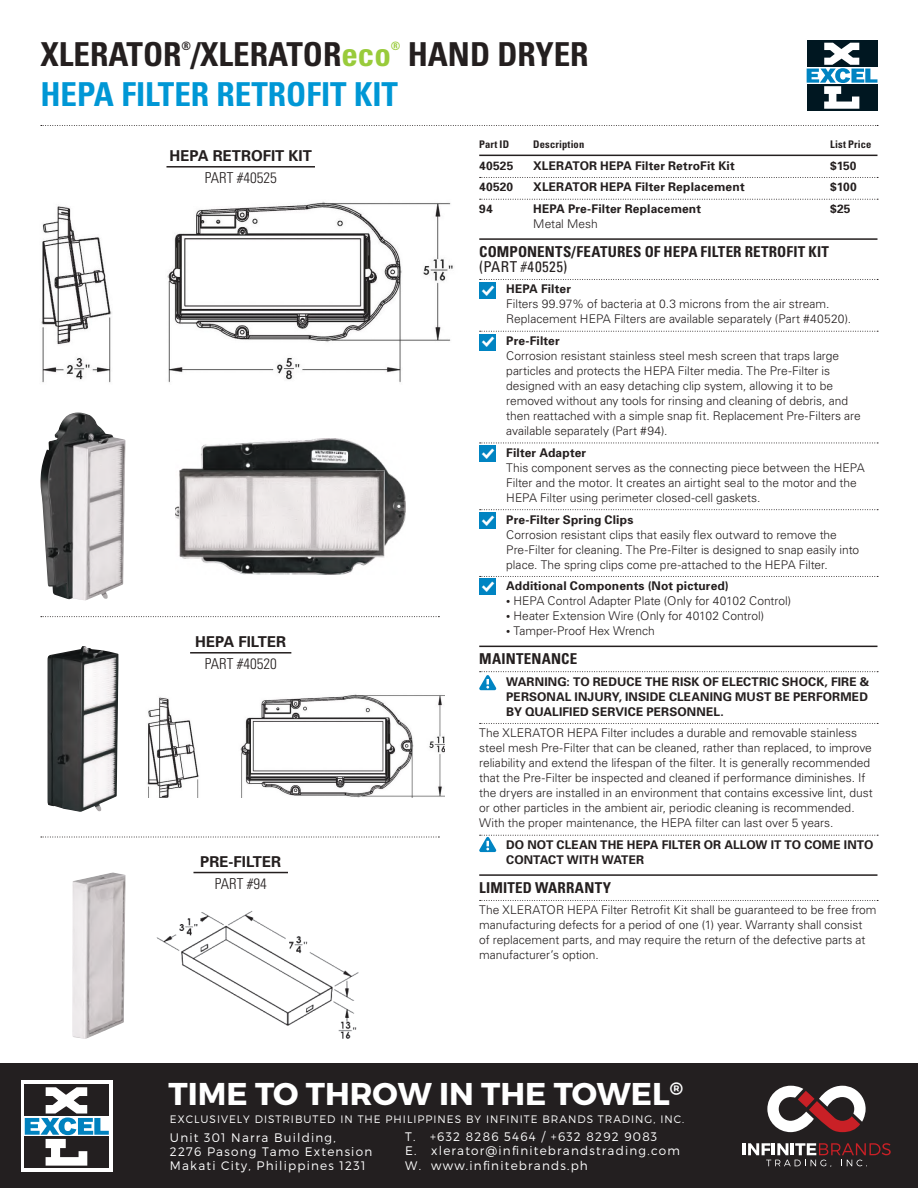
<style>
.page{position:relative;width:918px;height:1188px;background:#fff}
.page>*{position:absolute;margin:0;border:0;box-sizing:border-box;transform-origin:0 0}
.t1{font:700 condensed 45.9px "Univers";letter-spacing:.025em;color:#fff}
.t2{font:700 condensed 33px "Univers";color:#241f1f}
.t3{font:700 condensed 33px "Univers";color:#0097d5}
.t4{font:700 31.5px "Montserrat";color:#fff}
.t5{font:18px "Modern Pictograms";color:#fff}
.t6{font:700 condensed 15px "Univers";letter-spacing:.01em;color:#241f1f}
.t7{font:700 15px "Univers";color:#241f1f}
.t8{font:300 condensed 15px "Univers";color:#241f1f}
.t9{font:condensed 15px "Univers";letter-spacing:.03em;color:#241f1f}
.t10{font:300 condensed 13.5px "Univers";letter-spacing:.47em;color:#fff}
.t11{font:300 12.3px/14.4px "Montserrat";letter-spacing:.1em;color:#fff}
.t12{font:300 12px/15px "Univers";color:#241f1f}
.t13{font:700 12px/15px "Univers";letter-spacing:.01em;color:#241f1f;text-align:justify}
.t14{font:700 condensed 11.55px "Univers";color:#241f1f}
.t15{font:700 condensed 11.55px "Univers";color:#99cb3b}
.t16{font:300 10.8px "Montserrat";letter-spacing:.095em;color:#fff}
.t17{font:700 condensed 10.5px "Univers";letter-spacing:.015em;color:#241f1f}
.s1{color:#99cb3b}
.s2{font-weight:700}
</style>
<div class="page">
<svg style="left:41px;top:125px;width:837px;height:1px"></svg>
<img style="left:41px;top:201px;width:412px;height:182px">
<img style="left:147px;top:694px;width:298px;height:104px">
<img style="left:156px;top:911px;width:203px;height:128px">
<hr style="left:479px;top:155px;width:399px;height:1px;background:#241f1f">
<svg style="left:480px;top:177px;width:398px;height:1px"></svg>
<svg style="left:480px;top:199px;width:398px;height:1px"></svg>
<hr style="left:479px;top:238px;width:399px;height:2px;background:#241f1f">
<svg style="left:480px;top:279px;width:398px;height:1px"></svg>
<svg style="left:480px;top:331px;width:398px;height:1px"></svg>
<svg style="left:480px;top:443px;width:398px;height:1px"></svg>
<svg style="left:480px;top:509px;width:398px;height:1px"></svg>
<svg style="left:480px;top:576px;width:398px;height:1px"></svg>
<hr style="left:479px;top:646px;width:399px;height:1px;background:#241f1f">
<svg style="left:480px;top:723px;width:398px;height:1px"></svg>
<hr style="left:479px;top:874px;width:399px;height:2px;background:#241f1f">
<svg style="left:480px;top:900px;width:398px;height:1px"></svg>
<div style="left:479px;top:283px;width:17px;height:16px;background:#0084c2"></div>
<div style="left:479px;top:334px;width:17px;height:16px;background:#0084c2"></div>
<div style="left:479px;top:446px;width:17px;height:16px;background:#0084c2"></div>
<div style="left:479px;top:512px;width:17px;height:16px;background:#0084c2"></div>
<div style="left:479px;top:579px;width:17px;height:16px;background:#0084c2"></div>
<svg style="left:479px;top:671px;width:399px;height:19px"></svg>
<svg style="left:479px;top:835px;width:399px;height:17px"></svg>
<hr style="left:166px;top:166px;width:149px;height:2px;background:#241f1f">
<img style="left:175px;top:439px;width:230px;height:135px">
<img style="left:40px;top:412px;width:85px;height:188px">
<svg style="left:41px;top:616px;width:398px;height:1px"></svg>
<hr style="left:190px;top:652px;width:101px;height:2px;background:#241f1f">
<img style="left:47px;top:646px;width:71px;height:166px">
<img style="left:72px;top:873px;width:53px;height:166px">
<svg style="left:41px;top:837px;width:398px;height:1px"></svg>
<hr style="left:193px;top:872px;width:95px;height:1px;background:#241f1f">
<div style="left:807px;top:84px;width:71px;height:27px;background:#001721"></div>
<div style="left:807px;top:40px;width:71px;height:27px;background:#001721"></div>
<svg style="left:807px;top:43px;width:71px;height:66px"></svg>
<div style="left:0;top:1064px;width:918px;height:124px;background:#231f20"></div>
<svg style="left:743px;top:1086px;width:148px;height:80px"></svg>
<div style="left:21px;top:1081px;width:92px;height:91px;background:linear-gradient(to right,#fff,#fff)"></div>
<div style="left:25px;top:1136px;width:84px;height:32px;background:#231f20"></div>
<div style="left:25px;top:1085px;width:84px;height:31px;background:#231f20"></div>
<svg style="left:25px;top:1087px;width:84px;height:79px"></svg>
<h2 class="t2" style="left:40px;top:34px;width:352px">XLERATOR /XLERATOR<span class="s1">eco</span></h2>
<p class="t14" style="left:182px;top:39px;width:11px">®</p>
<p class="t15" style="left:391px;top:39px;width:11px">®</p>
<h2 class="t2" style="left:408px;top:34px;width:182px">HAND DRYER</h2>
<h2 class="t3" style="left:40px;top:74px;width:359px">HEPA FILTER RETROFIT KIT</h2>
<p class="t7" style="left:170px;top:146px;width:144px">HEPA RETROFIT KIT</p>
<p class="t8" style="left:205px;top:169px;width:73px">PART #40525</p>
<p class="t7" style="left:195px;top:632px;width:92px">HEPA FILTER</p>
<p class="t8" style="left:205px;top:655px;width:73px">PART #40520</p>
<p class="t7" style="left:200px;top:852px;width:83px">PRE-FILTER</p>
<p class="t8" style="left:215px;top:875px;width:53px">PART #94</p>
<p class="t17" style="left:479px;top:138px;width:31px">Part ID</p>
<p class="t17" style="left:533px;top:138px;width:53px">Description</p>
<p class="t17" style="left:830px;top:138px;width:43px">List Price</p>
<p class="t13" style="left:479px;top:157px;width:36px">40525</p>
<p class="t13" style="left:533px;top:157px;width:203px">XLERATOR HEPA Filter RetroFit Kit</p>
<p class="t13" style="left:830px;top:157px;width:28px">$150</p>
<p class="t13" style="left:479px;top:179px;width:36px">40520</p>
<p class="t13" style="left:533px;top:179px;width:213px">XLERATOR HEPA Filter Replacement</p>
<p class="t13" style="left:830px;top:179px;width:28px">$100</p>
<p class="t13" style="left:479px;top:201px;width:15px">94</p>
<p class="t13" style="left:533px;top:201px;width:169px">HEPA Pre-Filter Replacement</p>
<p class="t13" style="left:830px;top:201px;width:22px">$25</p>
<p class="t12" style="left:533px;top:216px;width:66px">Metal Mesh</p>
<p class="t6" style="left:479px;top:242px;width:351px">COMPONENTS/FEATURES OF HEPA FILTER RETROFIT KIT</p>
<p class="t9" style="left:479px;top:257px;width:90px">(PART #40525)</p>
<p class="t13" style="left:506px;top:281px;width:66px">HEPA Filter</p>
<p class="t12" style="left:506px;top:296px;width:346px">Filters 99.97% of bacteria at 0.3 microns from the air stream.<br>Replacement HEPA Filters are available separately (Part #40520).</p>
<p class="t13" style="left:506px;top:333px;width:55px">Pre-Filter</p>
<p class="t12" style="left:506px;top:348px;width:356px">Corrosion resistant stainless steel mesh screen that traps large particles and protects the HEPA Filter media. The Pre-Filter is designed with an easy detaching clip system, allowing it to be removed without any tools for rinsing and cleaning of debris, and then reattached with a simple snap fit. Replacement Pre-Filters are available separately (Part #94).</p>
<p class="t13" style="left:506px;top:445px;width:82px">Filter Adapter</p>
<p class="t12" style="left:506px;top:460px;width:360px">This component serves as the connecting piece between the HEPA<br>Filter and the motor. It creates an airtight seal to the motor and the<br>HEPA Filter using perimeter closed-cell gaskets.</p>
<p class="t13" style="left:506px;top:511px;width:129px">Pre-Filter Spring Clips</p>
<p class="t12" style="left:506px;top:526px;width:354px">Corrosion resistant clips that easily flex outward to remove the<br>Pre-Filter for cleaning. The Pre-Filter is designed to snap easily into place. The spring clips come pre-attached to the HEPA Filter.</p>
<p class="t13" style="left:506px;top:578px;width:224px">Additional Components (Not pictured)</p>
<p class="t12" style="left:506px;top:593px;width:286px"><span class="s2">•</span> HEPA Control Adapter Plate (Only for 40102 Control)</p>
<p class="t12" style="left:506px;top:608px;width:259px"><span class="s2">•</span> Heater Extension Wire (Only for 40102 Control)</p>
<p class="t12" style="left:506px;top:623px;width:150px"><span class="s2">•</span> Tamper-Proof Hex Wrench</p>
<p class="t6" style="left:479px;top:649px;width:99px">MAINTENANCE</p>
<p class="t13" style="left:506px;top:673px;width:364px">WARNING: TO REDUCE THE RISK OF ELECTRIC SHOCK, FIRE &amp; PERSONAL INJURY, INSIDE CLEANING MUST BE PERFORMED BY QUALIFIED SERVICE PERSONNEL.</p>
<p class="t12" style="left:479px;top:725px;width:395px">The XLERATOR HEPA Filter includes a durable and removable stainless steel mesh Pre-Filter that can be cleaned, rather than replaced, to improve reliability and extend the lifespan of the filter. It is generally recommended that the Pre-Filter be inspected and cleaned if performance diminishes. If the dryers are installed in an environment that contains excessive lint, dust or other particles in the ambient air, periodic cleaning is recommended.<br>With the proper maintenance, the HEPA filter can last over 5 years.</p>
<p class="t13" style="left:506px;top:837px;width:369px">DO NOT CLEAN THE HEPA FILTER OR ALLOW IT TO COME INTO<br>CONTACT WITH WATER</p>
<p class="t6" style="left:479px;top:878px;width:133px">LIMITED WARRANTY</p>
<p class="t12" style="left:479px;top:902px;width:399px">The XLERATOR HEPA Filter Retrofit Kit shall be guaranteed to be free from manufacturing defects for a period of one (1) year. Warranty shall consist<br>of replacement parts, and may require the return of the defective parts at manufacturer’s option.</p>
<h3 class="t5" style="left:480px;top:282px;width:16px">%</h3>
<h3 class="t5" style="left:480px;top:333px;width:16px">%</h3>
<h3 class="t5" style="left:480px;top:445px;width:16px">%</h3>
<h3 class="t5" style="left:480px;top:511px;width:16px">%</h3>
<h3 class="t5" style="left:480px;top:578px;width:16px">%</h3>
<h3 class="t4" style="left:169px;top:1075px;width:516px">TIME TO THROW IN THE TOWEL<sup>®</sup></h3>
<p class="t11" style="left:170px;top:1130px;width:204px">Unit 301 Narra Building,<br>2276 Pasong Tamo Extension<br>Makati City, Philippines 1231</p>
<p class="t11" style="left:405px;top:1129px;width:276px">T. +632 8286 5464 / +632 8292 9083<br>E. xlerator@infinitebrandstrading.com<br>W. www.infinitebrands.ph</p>
<h1 class="t1" style="left:141px;top:1089px;width:626px">TIME TO THROW IN THE TOWEL</h1>
<p class="t10" style="left:141px;top:1139px;width:179px">EXCEL DRYER INC</p>
<p class="t10" style="left:344px;top:1139px;width:192px">• 1.800.255.9235</p>
<p class="t10" style="left:559px;top:1139px;width:209px">• EXCELDRYER.COM</p>
<p class="t16" style="left:170px;top:1112px;width:516px">EXCLUSIVELY DISTRIBUTED IN THE PHILIPPINES BY INFINITE BRANDS TRADING, INC.</p>
</div>
